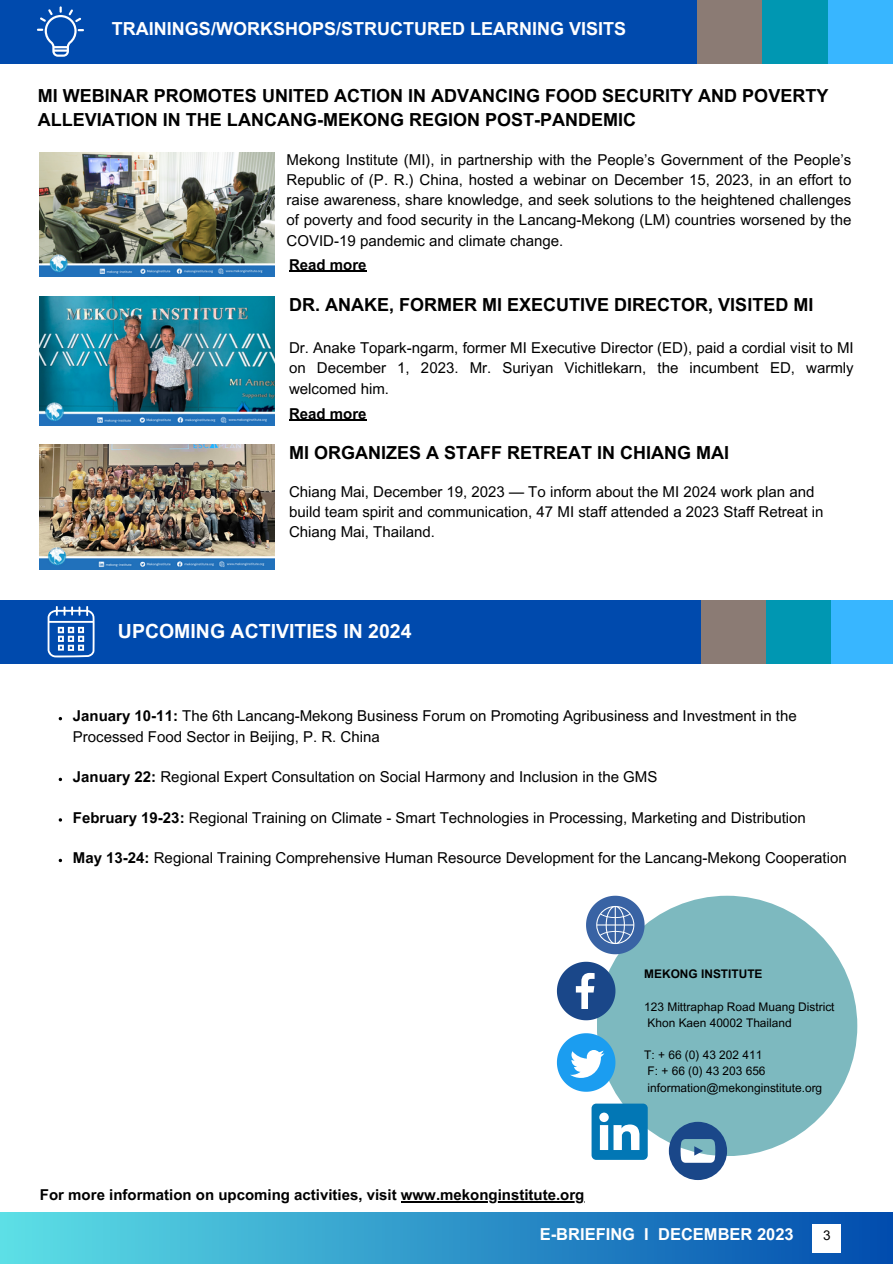
<style>
.page{position:relative;width:893px;height:1264px;background:#fff}
.page>*{position:absolute;margin:0;border:0;box-sizing:border-box;transform-origin:0 0}
.t1{font:700 19.5px "Arial MT Pro";color:#fff}
.t2{font:700 18px/24.8px "Arial MT Pro";color:#000}
.t3{font:700 18px "Arial MT Pro";color:#fff}
.t4{font:700 16.5px "Arial MT Pro";color:#fff}
.t5{font:15px/20.2px "Arial MT Pro";color:#000;text-align:justify}
.t6{font:700 15px "Arial MT Pro";color:#000}
.t7{font:13.5px "Arial MT Pro";color:#000}
.t8{font:11.85px "Arial MT Pro";color:#000}
.t9{font:700 11.85px "Arial MT Pro";color:#000}
.s1{font-weight:700}
</style>
<div class="page">
<div style="left:0;top:600px;width:892px;height:63px;background:#004aad"></div>
<div style="left:701px;top:600px;width:66px;height:63px;background:#8b7b74"></div>
<div style="left:766px;top:600px;width:66px;height:63px;background:#0097b2"></div>
<div style="left:831px;top:600px;width:61px;height:63px;background:#38b6ff"></div>
<svg style="left:48px;top:606px;width:47px;height:51px"></svg>
<div style="left:0;top:1212px;width:892px;height:51px;background:linear-gradient(to right,#5bdee5,#054faf)"></div>
<div style="left:812px;top:1224px;width:28px;height:28px;background:#fff"></div>
<div style="left:597px;top:895px;width:260px;height:261px;background:#7db9bf;border-radius:50%"></div>
<svg style="left:586px;top:895px;width:58px;height:59px"></svg>
<svg style="left:557px;top:961px;width:58px;height:59px"></svg>
<svg style="left:557px;top:1033px;width:58px;height:58px"></svg>
<svg style="left:591px;top:1103px;width:56px;height:56px"></svg>
<svg style="left:668px;top:1121px;width:59px;height:58px"></svg>
<hr style="left:401px;top:1200px;width:183px;height:2px;background:#000">
<div style="left:0;top:0;width:892px;height:63px;background:#004aad"></div>
<div style="left:697px;top:0;width:66px;height:63px;background:#8b7b74"></div>
<div style="left:762px;top:0;width:66px;height:63px;background:#0097b2"></div>
<div style="left:828px;top:0;width:64px;height:63px;background:#38b6ff"></div>
<svg style="left:37px;top:6px;width:47px;height:51px"></svg>
<img style="left:40px;top:444px;width:234px;height:125px">
<hr style="left:289px;top:420px;width:77px;height:1px;background:#000">
<img style="left:40px;top:297px;width:234px;height:128px">
<img style="left:40px;top:153px;width:234px;height:123px">
<hr style="left:289px;top:271px;width:77px;height:1px;background:#000">
<p class="t3" style="left:112px;top:22px;width:516px">TRAININGS/WORKSHOPS/STRUCTURED LEARNING VISITS</p>
<p class="t2" style="left:38px;top:85px;width:792px">MI WEBINAR PROMOTES UNITED ACTION IN ADVANCING FOOD SECURITY AND POVERTY<br>ALLEVIATION IN THE LANCANG-MEKONG REGION POST-PANDEMIC</p>
<p class="t5" style="left:286px;top:151px;width:566px">Mekong Institute (MI), in partnership with the People’s Government of the People’s Republic of (P. R.) China, hosted a webinar on December 15, 2023, in an effort to raise awareness, share knowledge, and seek solutions to the heightened challenges of poverty and food security in the Lancang-Mekong (LM) countries worsened by the COVID-19 pandemic and climate change.</p>
<p class="t6" style="left:289px;top:259px;width:79px">Read more</p>
<p class="t2" style="left:289px;top:294px;width:526px">DR. ANAKE, FORMER MI EXECUTIVE DIRECTOR, VISITED MI</p>
<p class="t5" style="left:289px;top:339px;width:566px">Dr. Anake Topark-ngarm, former MI Executive Director (ED), paid a cordial visit to MI on December 1, 2023. Mr. Suriyan Vichitlekarn, the incumbent ED, warmly welcomed him.</p>
<p class="t6" style="left:289px;top:408px;width:79px">Read more</p>
<p class="t2" style="left:289px;top:442px;width:442px">MI ORGANIZES A STAFF RETREAT IN CHIANG MAI</p>
<p class="t5" style="left:289px;top:483px;width:527px">Chiang Mai, December 19, 2023 — To inform about the MI 2024 work plan and</p>
<p class="t5" style="left:289px;top:503px;width:536px">build team spirit and communication, 47 MI staff attended a 2023 Staff Retreat in</p>
<p class="t5" style="left:289px;top:524px;width:147px">Chiang Mai, Thailand.</p>
<p class="t1" style="left:118px;top:623px;width:295px">UPCOMING ACTIVITIES IN 2024</p>
<p class="t5" style="left:73px;top:708px;width:725px"><span class="s1">January 10-11:</span> The 6th Lancang-Mekong Business Forum on Promoting Agribusiness and Investment in the<br>Processed Food Sector in Beijing, P. R. China</p>
<p class="t5" style="left:73px;top:768px;width:586px"><span class="s1">January 22:</span> Regional Expert Consultation on Social Harmony and Inclusion in the GMS</p>
<p class="t5" style="left:73px;top:809px;width:734px"><span class="s1">February 19-23:</span> Regional Training on Climate - Smart Technologies in Processing, Marketing and Distribution</p>
<p class="t5" style="left:73px;top:849px;width:775px"><span class="s1">May 13-24:</span> Regional Training Comprehensive Human Resource Development for the Lancang-Mekong Cooperation</p>
<p class="t6" style="left:40px;top:1188px;width:546px">For more information on upcoming activities, visit www.mekonginstitute.org</p>
<p class="t9" style="left:644px;top:969px;width:120px">MEKONG INSTITUTE</p>
<p class="t8" style="left:644px;top:1001px;width:192px">123 Mittraphap Road Muang District</p>
<p class="t8" style="left:647px;top:1018px;width:146px">Khon Kaen 40002 Thailand</p>
<p class="t8" style="left:644px;top:1050px;width:119px">T: + 66 (0) 43 202 411</p>
<p class="t8" style="left:647px;top:1066px;width:119px">F: + 66 (0) 43 203 656</p>
<p class="t8" style="left:647px;top:1082px;width:176px">information@mekonginstitute.org</p>
<p class="t4" style="left:539px;top:1228px;width:255px">E-BRIEFING I DECEMBER 2023</p>
<p class="t7" style="left:823px;top:1230px;width:9px">3</p>
</div>
